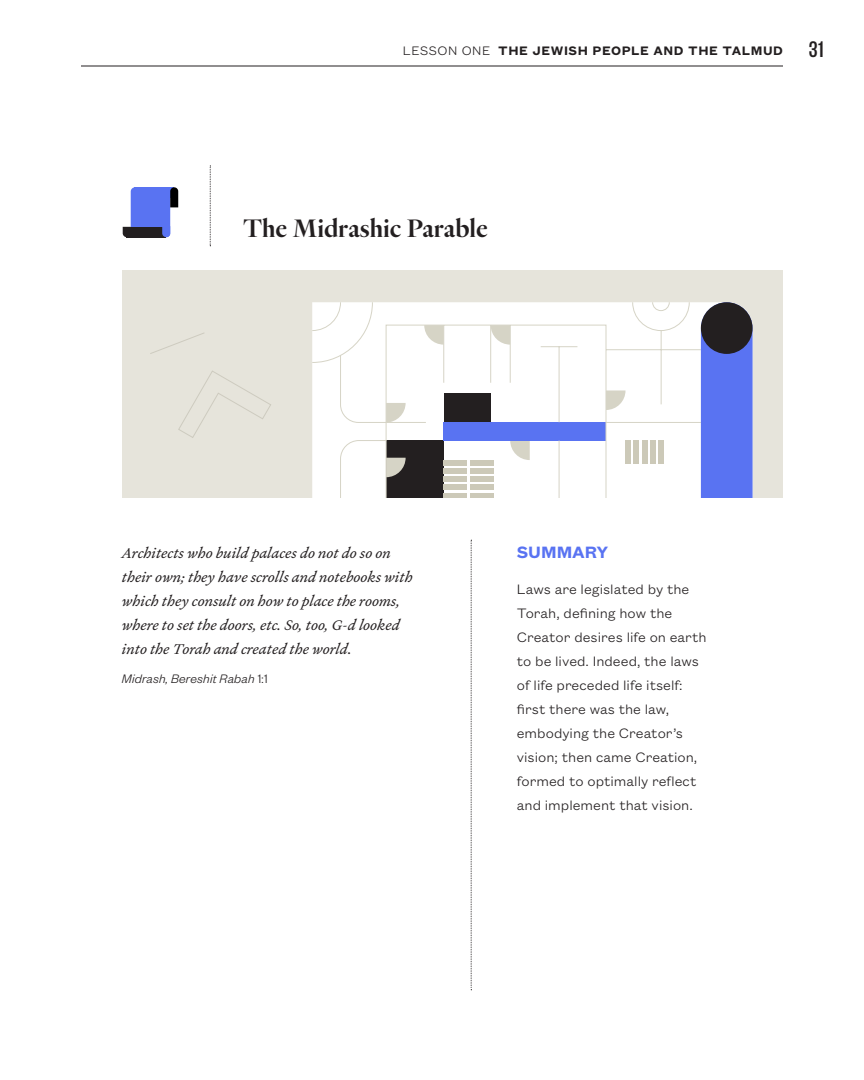
<style>
.page{position:relative;width:864px;height:1080px;background:#fff}
.page>*{position:absolute;margin:0;border:0;box-sizing:border-box;transform-origin:0 0}
.t1{font:500 26.1px "Heldane Display";letter-spacing:.02em;color:#231f20}
.t2{font:500 24.75px "Founders Grotesk X Cond";color:#231f20}
.t3{font:600 18px "Founders Grotesk Text";letter-spacing:-.01em;color:#5973f2}
.t4{font:300 15px/24px "Founders Grotesk Text";color:#231f20}
.t5{font:italic 15px/24px "Heldane Text";color:#231f20}
.t6{font:italic 300 13.5px "Founders Grotesk";letter-spacing:.02em;color:#231f20}
.t7{font:600 13.5px "Founders Grotesk Text";color:#231f20}
.t8{font:300 13.5px "Founders Grotesk Text";letter-spacing:.04em;color:#231f20}
.s1{font-weight:600}
.s2{font-style:normal}
</style>
<div class="page">
<div style="left:123px;top:270px;width:660px;height:228px;background:#e6e4db"></div>
<svg style="left:178px;top:370px;width:93px;height:68px"></svg>
<svg style="left:150px;top:333px;width:54px;height:21px"></svg>
<svg style="left:312px;top:302px;width:389px;height:196px"></svg>
<div style="left:701px;top:302px;width:52px;height:196px;background:#5973f2"></div>
<div style="left:701px;top:302px;width:52px;height:52px;background:#231f20;border-radius:50%"></div>
<svg style="left:471px;top:540px;width:1px;height:450px"></svg>
<svg style="left:123px;top:187px;width:55px;height:50px"></svg>
<svg style="left:210px;top:166px;width:1px;height:80px"></svg>
<hr style="left:81px;top:66px;width:702px;height:1px;background:#231f20">
<p class="t8" style="left:403px;top:41px;width:116px">LESSON ONE <span class="s1">THE</span></p>
<h2 class="t2" style="left:809px;top:35px;width:16px">31</h2>
<p class="t7" style="left:533px;top:41px;width:19px">JEWISH</p>
<p class="t7" style="left:593px;top:41px;width:20px">PEOPLE</p>
<p class="t7" style="left:653px;top:41px;width:11px">AND</p>
<p class="t7" style="left:688px;top:41px;width:11px">THE</p>
<p class="t7" style="left:722px;top:41px;width:21px">TALMUD</p>
<p class="t1" style="left:243px;top:213px;width:246px">The Midrashic Parable</p>
<p class="t5" style="left:122px;top:541px;width:292px">Architects who build palaces do not do so on their own; they have scrolls and notebooks with which they consult on how to place the rooms, where to set the doors, etc. So, too, G-d looked into the Torah and created the world.</p>
<p class="t6" style="left:122px;top:670px;width:147px">Midrash, Bereshit Rabah <span class="s2">1:1</span></p>
<p class="t3" style="left:517px;top:540px;width:93px">SUMMARY</p>
<p class="t4" style="left:517px;top:576px;width:191px">Laws are legislated by the<br>Torah, defining how the<br>Creator desires life on earth to be lived. Indeed, the laws of life preceded life itself: first there was the law, embodying the Creator’s vision; then came Creation, formed to optimally reflect and implement that vision.</p>
</div>
